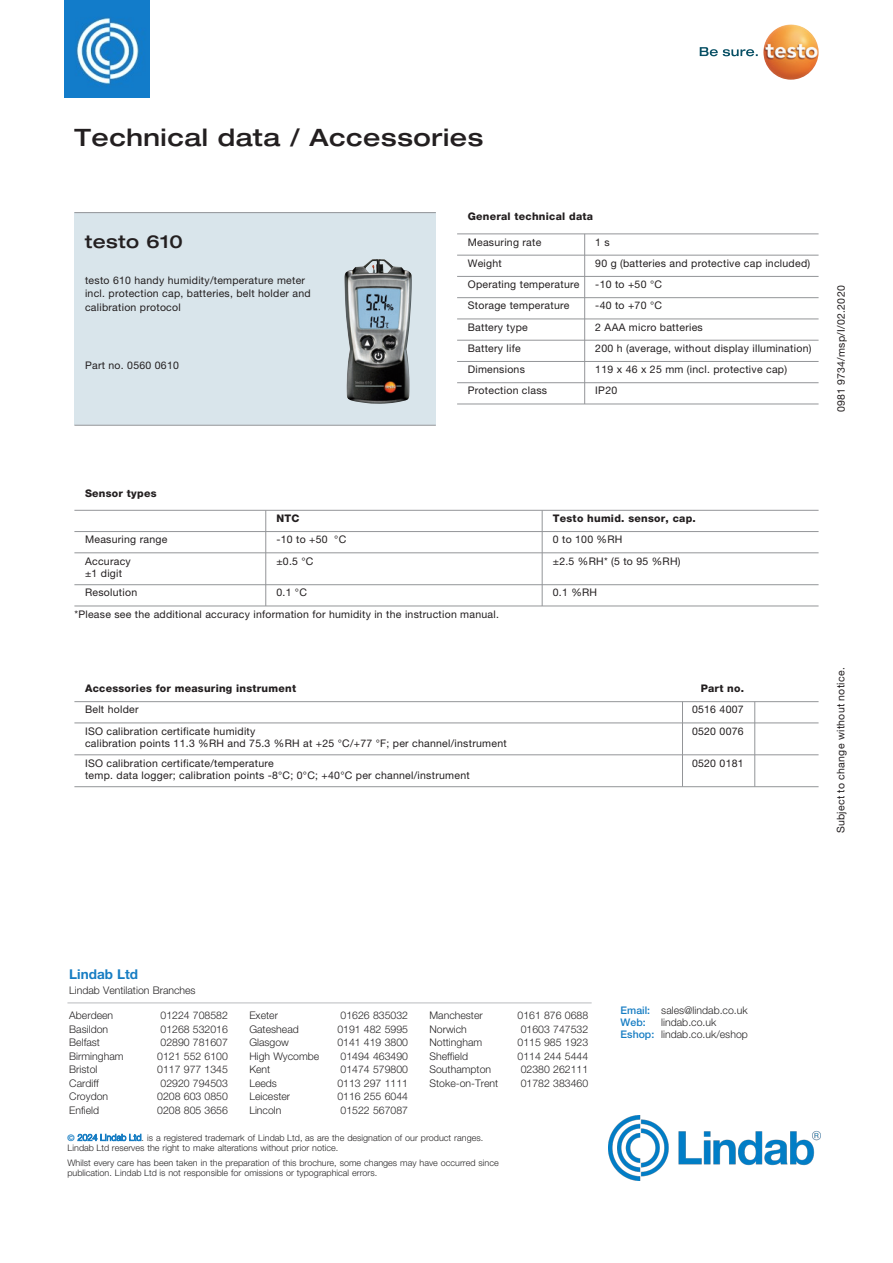
<style>
.page{position:relative;width:893px;height:1263px;background:#fff}
.page>*{position:absolute;margin:0;border:0;box-sizing:border-box;transform-origin:0 0}
.t1{font:500 expanded 24px "Helvetica Neue LTW1 G";letter-spacing:.025em;color:#231f20}
.t2{font:500 expanded 18px "Helvetica Neue LTW1 G";letter-spacing:.025em;color:#231f20}
.t3{font:700 13.5px "Helvetica Neue LTW1 G";color:#177dc3}
.t4{font:10.5px/12px "Helvetica Neue LTW1 G";letter-spacing:.025em;color:#231f20}
.t5{font:300 10.5px/12px "Helvetica Neue LTW1 G";color:#272526}
.t6{font:800 10.5px "Helvetica Neue LTW1 G";letter-spacing:.025em;color:#231f20}
.t7{font:300 9px/10.6px "Helvetica Neue LTW1 G";color:#272526}
.s1{font-weight:700;color:#177dc3}
.s2{font-family:"Helvetica Neue LT Pro";color:#177dc3}
.s3{font-weight:500;color:#177dc3}
</style>
<div class="page">
<div style="left:74px;top:213px;width:362px;height:212px;background:#d9e5eb"></div>
<hr style="left:74px;top:212px;width:362px;height:1px;background:#939598">
<hr style="left:74px;top:425px;width:362px;height:1px;background:#939598">
<img style="left:344px;top:259px;width:68px;height:145px">
<svg style="left:700px;top:47px;width:58px;height:9px"></svg>
<img style="left:763px;top:24px;width:56px;height:56px;border-radius:28px">
<hr style="left:457px;top:233px;width:362px;height:1px;background:#939598">
<hr style="left:457px;top:255px;width:362px;height:1px;background:#939598">
<hr style="left:457px;top:276px;width:362px;height:1px;background:#939598">
<hr style="left:457px;top:297px;width:362px;height:1px;background:#939598">
<hr style="left:457px;top:319px;width:362px;height:1px;background:#939598">
<hr style="left:457px;top:340px;width:362px;height:1px;background:#939598">
<hr style="left:457px;top:361px;width:362px;height:1px;background:#939598">
<hr style="left:457px;top:382px;width:362px;height:1px;background:#939598">
<hr style="left:457px;top:404px;width:362px;height:1px;background:#939598">
<hr style="left:584px;top:234px;width:1px;height:170px;background:#939598">
<hr style="left:74px;top:510px;width:745px;height:1px;background:#939598">
<hr style="left:74px;top:531px;width:745px;height:1px;background:#939598">
<hr style="left:74px;top:552px;width:745px;height:1px;background:#939598">
<hr style="left:74px;top:584px;width:745px;height:1px;background:#939598">
<hr style="left:74px;top:606px;width:745px;height:1px;background:#939598">
<hr style="left:265px;top:510px;width:1px;height:96px;background:#939598">
<hr style="left:542px;top:510px;width:1px;height:96px;background:#939598">
<hr style="left:74px;top:722px;width:745px;height:1px;background:#939598">
<hr style="left:74px;top:701px;width:745px;height:1px;background:#939598">
<hr style="left:74px;top:754px;width:745px;height:1px;background:#939598">
<hr style="left:74px;top:786px;width:745px;height:1px;background:#939598">
<hr style="left:682px;top:723px;width:1px;height:32px;background:#939598">
<svg style="left:682px;top:702px;width:1px;height:20px"></svg>
<hr style="left:682px;top:755px;width:1px;height:32px;background:#939598">
<hr style="left:754px;top:723px;width:1px;height:32px;background:#939598">
<svg style="left:754px;top:702px;width:1px;height:21px"></svg>
<hr style="left:754px;top:755px;width:1px;height:32px;background:#939598">
<img style="left:65px;top:1px;width:85px;height:96px">
<hr style="left:67px;top:1002px;width:525px;height:1px;background:#b9bbbe">
<img style="left:608px;top:1115px;width:213px;height:65px">
<h1 class="t1" style="left:74px;top:122px;width:410px">Technical data / Accessories</h1>
<h2 class="t2" style="left:85px;top:230px;width:99px">testo 610</h2>
<p class="t4" style="left:85px;top:273px;width:227px;line-height:13.5px">testo 610 handy humidity/temperature meter incl. protection cap, batteries, belt holder and calibration protocol</p>
<p class="t4" style="left:85px;top:359px;width:95px">Part no. 0560 0610</p>
<p class="t6" style="left:468px;top:210px;width:127px">General technical data</p>
<p class="t4" style="left:468px;top:236px;width:75px">Measuring rate</p>
<p class="t4" style="left:595px;top:236px;width:16px">1 s</p>
<p class="t4" style="left:468px;top:257px;width:36px">Weight</p>
<p class="t4" style="left:595px;top:257px;width:216px">90 g (batteries and protective cap included)</p>
<p class="t4" style="left:468px;top:278px;width:113px">Operating temperature</p>
<p class="t4" style="left:595px;top:278px;width:68px">-10 to +50 °C</p>
<p class="t4" style="left:468px;top:300px;width:103px">Storage temperature</p>
<p class="t4" style="left:595px;top:300px;width:68px">-40 to +70 °C</p>
<p class="t4" style="left:468px;top:321px;width:62px">Battery type</p>
<p class="t4" style="left:595px;top:321px;width:109px">2 AAA micro batteries</p>
<p class="t4" style="left:468px;top:342px;width:55px">Battery life</p>
<p class="t4" style="left:595px;top:342px;width:218px">200 h (average, without display illumination)</p>
<p class="t4" style="left:468px;top:359px;width:81px;line-height:21.3px">Dimensions<br>Protection class</p>
<p class="t4" style="left:595px;top:359px;width:193px;line-height:21.3px">119 x 46 x 25 mm (incl. protective cap)<br>IP20</p>
<p class="t4" style="left:835px;top:412px;width:128px;rotate:-90deg">0981 9734/msp/I/02.2020</p>
<p class="t6" style="left:85px;top:486px;width:73px">Sensor types</p>
<p class="t6" style="left:276px;top:512px;width:25px">NTC</p>
<p class="t6" style="left:553px;top:512px;width:145px">Testo humid. sensor, cap.</p>
<p class="t4" style="left:85px;top:533px;width:84px">Measuring range</p>
<p class="t4" style="left:276px;top:533px;width:71px">-10 to +50 °C</p>
<p class="t4" style="left:553px;top:533px;width:71px">0 to 100 %RH</p>
<p class="t4" style="left:85px;top:555px;width:47px">Accuracy ±1 digit</p>
<p class="t4" style="left:276px;top:555px;width:39px">±0.5 °C</p>
<p class="t4" style="left:553px;top:555px;width:129px">±2.5 %RH* (5 to 95 %RH)</p>
<p class="t4" style="left:85px;top:587px;width:54px">Resolution</p>
<p class="t4" style="left:276px;top:587px;width:32px">0.1 °C</p>
<p class="t4" style="left:553px;top:587px;width:46px">0.1 %RH</p>
<p class="t4" style="left:74px;top:608px;width:426px">*Please see the additional accuracy information for humidity in the instruction manual.</p>
<p class="t6" style="left:85px;top:682px;width:213px">Accessories for measuring instrument</p>
<p class="t6" style="left:701px;top:682px;width:45px">Part no.</p>
<p class="t4" style="left:692px;top:725px;width:53px">0520 0076</p>
<p class="t4" style="left:85px;top:704px;width:55px">Belt holder</p>
<p class="t4" style="left:692px;top:704px;width:53px">0516 4007</p>
<p class="t4" style="left:85px;top:725px;width:423px">ISO calibration certificate humidity<br>calibration points 11.3 %RH and 75.3 %RH at +25 °C/+77 °F; per channel/instrument</p>
<p class="t4" style="left:85px;top:757px;width:386px">ISO calibration certificate/temperature<br>temp. data logger; calibration points -8°C; 0°C; +40°C per channel/instrument</p>
<p class="t4" style="left:692px;top:757px;width:53px">0520 0181</p>
<p class="t4" style="left:835px;top:833px;width:168px;rotate:-90deg">Subject to change without notice.</p>
<p class="t3" style="left:69px;top:969px;width:70px">Lindab Ltd</p>
<p class="t5" style="left:69px;top:985px;width:128px">Lindab Ventilation Branches</p>
<p class="t5" style="left:69px;top:1010px;width:45px">Aberdeen</p>
<p class="t5" style="left:160px;top:1010px;width:69px">01224 708582</p>
<p class="t5" style="left:69px;top:1024px;width:40px">Basildon</p>
<p class="t5" style="left:160px;top:1024px;width:69px">01268 532016</p>
<p class="t5" style="left:69px;top:1037px;width:32px">Belfast</p>
<p class="t5" style="left:160px;top:1037px;width:69px">02890 781607</p>
<p class="t5" style="left:69px;top:1051px;width:56px">Birmingham</p>
<p class="t5" style="left:157px;top:1051px;width:72px">0121 552 6100</p>
<p class="t5" style="left:69px;top:1064px;width:30px">Bristol</p>
<p class="t5" style="left:157px;top:1064px;width:72px">0117 977 1345</p>
<p class="t5" style="left:69px;top:1078px;width:31px">Cardiff</p>
<p class="t5" style="left:160px;top:1078px;width:69px">02920 794503</p>
<p class="t5" style="left:69px;top:1091px;width:40px">Croydon</p>
<p class="t5" style="left:157px;top:1091px;width:72px">0208 603 0850</p>
<p class="t5" style="left:69px;top:1105px;width:31px">Enfield</p>
<p class="t5" style="left:157px;top:1105px;width:72px">0208 805 3656</p>
<p class="t5" style="left:249px;top:1010px;width:30px">Exeter</p>
<p class="t5" style="left:341px;top:1010px;width:69px">01626 835032</p>
<p class="t5" style="left:249px;top:1024px;width:51px">Gateshead</p>
<p class="t5" style="left:337px;top:1024px;width:72px">0191 482 5995</p>
<p class="t5" style="left:249px;top:1037px;width:41px">Glasgow</p>
<p class="t5" style="left:337px;top:1037px;width:72px">0141 419 3800</p>
<p class="t5" style="left:249px;top:1051px;width:71px">High Wycombe</p>
<p class="t5" style="left:341px;top:1051px;width:69px">01494 463490</p>
<p class="t5" style="left:249px;top:1064px;width:22px">Kent</p>
<p class="t5" style="left:341px;top:1064px;width:69px">01474 579800</p>
<p class="t5" style="left:249px;top:1078px;width:29px">Leeds</p>
<p class="t5" style="left:337px;top:1078px;width:72px">0113 297 1111</p>
<p class="t5" style="left:249px;top:1091px;width:42px">Leicester</p>
<p class="t5" style="left:337px;top:1091px;width:72px">0116 255 6044</p>
<p class="t5" style="left:249px;top:1105px;width:34px">Lincoln</p>
<p class="t5" style="left:341px;top:1105px;width:69px">01522 567087</p>
<p class="t5" style="left:430px;top:1010px;width:55px">Manchester</p>
<p class="t5" style="left:518px;top:1010px;width:72px">0161 876 0688</p>
<p class="t5" style="left:430px;top:1024px;width:39px">Norwich</p>
<p class="t5" style="left:521px;top:1024px;width:69px">01603 747532</p>
<p class="t5" style="left:430px;top:1037px;width:54px">Nottingham</p>
<p class="t5" style="left:518px;top:1037px;width:72px">0115 985 1923</p>
<p class="t5" style="left:430px;top:1051px;width:40px">Sheffield</p>
<p class="t5" style="left:518px;top:1051px;width:72px">0114 244 5444</p>
<p class="t5" style="left:430px;top:1064px;width:63px">Southampton</p>
<p class="t5" style="left:521px;top:1064px;width:69px">02380 262111</p>
<p class="t5" style="left:430px;top:1078px;width:70px">Stoke-on-Trent</p>
<p class="t5" style="left:521px;top:1078px;width:69px">01782 383460</p>
<p class="t7" style="left:67px;top:1133px;width:417px"><span class="s1">©</span> <span class="s2">2024 Lindab Ltd</span>. is a registered trademark of Lindab Ltd, as are the designation of our product ranges.<br>Lindab Ltd reserves the right to make alterations without prior notice.</p>
<p class="t7" style="left:67px;top:1159px;width:433px;line-height:9.6px">Whilst every care has been taken in the preparation of this brochure, some changes may have occurred since publication. Lindab Ltd is not responsible for omissions or typographical errors.</p>
<p class="t5" style="left:621px;top:1005px;width:129px"><span class="s3">Email:</span> sales@lindab.co.uk<br><span class="s3">Web:</span></p>
<p class="t5" style="left:621px;top:1017px;width:129px;text-indent:41px">lindab.co.uk<br><span class="s3">Eshop:</span> lindab.co.uk/eshop</p>
</div>
